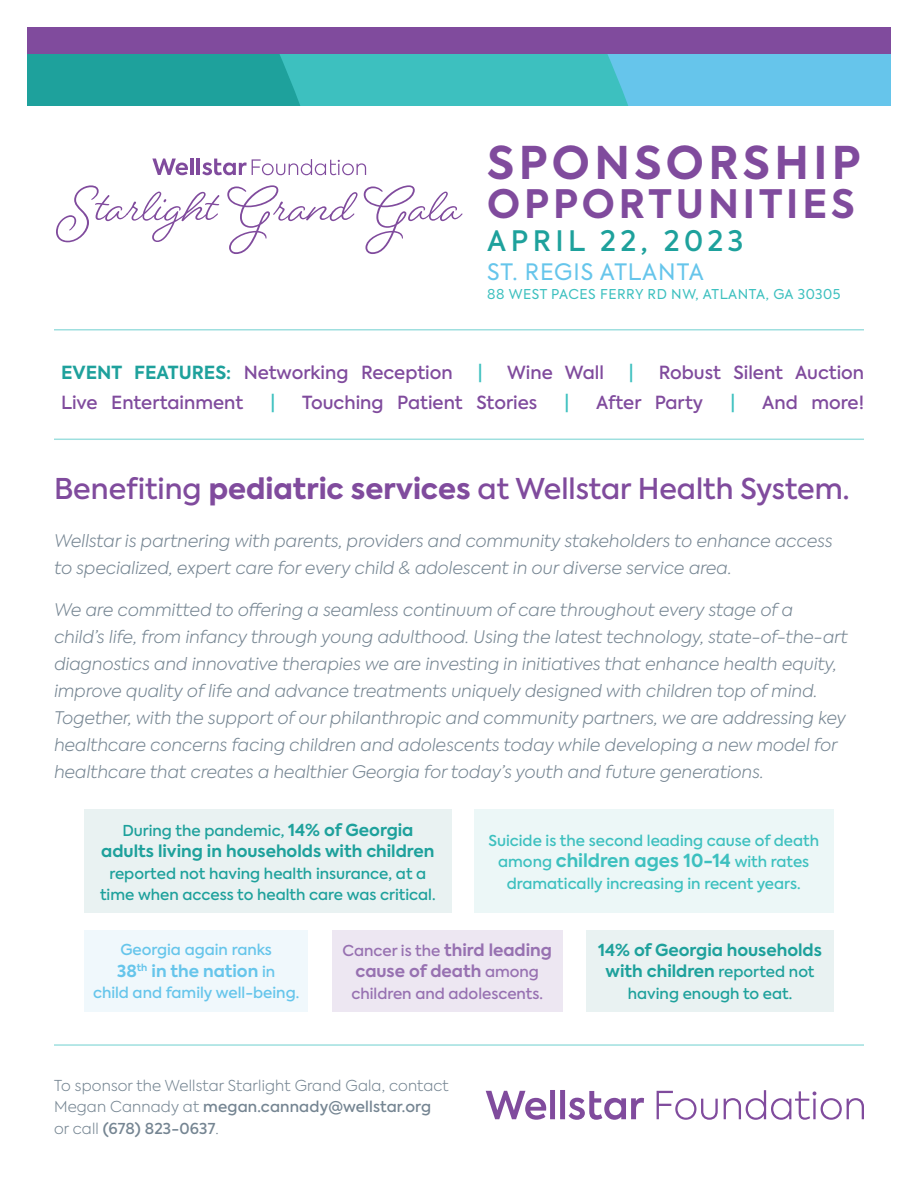
<style>
.page{position:relative;width:918px;height:1188px;background:#fff}
.page>*{position:absolute;margin:0;border:0;box-sizing:border-box;transform-origin:0 0}
.t1{font:700 52.8px "Beloved Script";color:#804b9d}
.t2{font:700 44.85px "Axiforma";letter-spacing:.1em;color:#804b9d}
.t3{font:700 39px "Axiforma";letter-spacing:.1em;color:#804b9d}
.t4{font:500 28.5px "Axiforma";color:#804b9d}
.t5{font:500 28.05px "Axiforma";letter-spacing:.16em;color:#1ea19c}
.t6{font:22.5px "Axiforma";letter-spacing:.04em;color:#66c5eb}
.t7{font:500 18px "Axiforma";color:#804b9d}
.t8{font:700 18px "Axiforma";color:#3dc0bf}
.t9{font:500 18px "Axiforma";color:#3dc0bf}
.t10{font:italic 300 17.25px/27px "Axiforma";color:#758592}
.t11{font:700 16.5px/21.6px "Axiforma";color:#1ea19c;text-align:center}
.t12{font:700 16.5px/21.6px "Axiforma";color:#9771b1;text-align:center}
.t13{font:700 16.5px "Axiforma";color:#66c5eb}
.t14{font:500 15px/21.6px "Axiforma";color:#1ea19c;text-align:center}
.t15{font:300 15px/21.6px "Axiforma";letter-spacing:.01em;color:#758592}
.t16{font:500 15px "Axiforma";color:#3dc0bf}
.t17{font:500 15px "Axiforma";color:#66c5eb}
.t18{font:500 15px "Axiforma";color:#9771b1}
.t19{font:13.5px "Axiforma";letter-spacing:.04em;color:#3dc0bf}
.s1{font-weight:700;color:#1ea19c}
.s2{font-weight:800}
.s3{font-weight:700;font-size:16.5px}
.s4{font-weight:500;font-size:15px}
.s5{font-weight:500}
</style>
<div class="page">
<svg style="left:152px;top:159px;width:36px;height:16px"></svg>
<hr style="left:191px;top:158px;width:3px;height:17px;background:#804b9d">
<hr style="left:197px;top:158px;width:3px;height:17px;background:#804b9d">
<svg style="left:202px;top:159px;width:164px;height:16px"></svg>
<svg style="left:27px;top:54px;width:864px;height:52px;background:#40b8c2"></svg>
<div style="left:27px;top:27px;width:864px;height:27px;background:#804b9d"></div>
<hr style="left:54px;top:329px;width:810px;height:2px;background:#3dc0bf">
<hr style="left:54px;top:439px;width:810px;height:1px;background:#3dc0bf">
<hr style="left:54px;top:1044px;width:810px;height:2px;background:#3dc0bf">
<svg style="left:486px;top:1090px;width:378px;height:30px"></svg>
<div style="left:84px;top:930px;width:224px;height:81px;background:#f0f8fc"></div>
<div style="left:332px;top:930px;width:231px;height:81px;background:#ede7f2"></div>
<div style="left:586px;top:930px;width:248px;height:81px;background:#e9f2f2"></div>
<div style="left:84px;top:810px;width:367px;height:103px;background:#e9f2f2"></div>
<div style="left:474px;top:810px;width:360px;height:103px;background:#ecf7f7"></div>
<h1 class="t1" style="left:66px;top:167px;width:397px">Starlight Grand Gala</h1>
<h2 class="t2" style="left:487px;top:132px;width:375px">SPONSORSHIP</h2>
<h3 class="t3" style="left:487px;top:177px;width:369px">OPPORTUNITIES</h3>
<h3 class="t5" style="left:487px;top:223px;width:258px">APRIL 22, 2023</h3>
<h3 class="t6" style="left:487px;top:257px;width:218px">ST. REGIS ATLANTA</h3>
<p class="t19" style="left:487px;top:285px;width:355px">88 WEST PACES FERRY RD NW, ATLANTA, GA 30305</p>
<p class="t7" style="left:61px;top:360px;width:393px"><span class="s1">EVENT FEATURES:</span> Networking Reception</p>
<p class="t9" style="left:478px;top:360px;width:6px">|</p>
<p class="t7" style="left:507px;top:360px;width:98px">Wine Wall</p>
<p class="t9" style="left:629px;top:360px;width:6px">|</p>
<p class="t7" style="left:659px;top:360px;width:207px">Robust Silent Auction</p>
<p class="t7" style="left:61px;top:390px;width:184px">Live Entertainment</p>
<p class="t9" style="left:271px;top:390px;width:6px">|</p>
<p class="t7" style="left:302px;top:390px;width:237px">Touching Patient Stories</p>
<p class="t9" style="left:565px;top:390px;width:6px">|</p>
<p class="t7" style="left:596px;top:390px;width:108px">After Party</p>
<p class="t9" style="left:731px;top:390px;width:6px">|</p>
<p class="t7" style="left:762px;top:390px;width:103px">And more!</p>
<h3 class="t4" style="left:54px;top:469px;width:797px">Benefiting <span class="s2">pediatric services</span> at Wellstar Health System.</h3>
<p class="t10" style="left:54px;top:527px;width:780px">Wellstar is partnering with parents, providers and community stakeholders to enhance access to specialized, expert care for every child &amp; adolescent in our diverse service area.</p>
<p class="t10" style="left:54px;top:596px;width:795px">We are committed to offering a seamless continuum of care throughout every stage of a<br>child’s life, from infancy through young adulthood. Using the latest technology, state-of-the-art diagnostics and innovative therapies we are investing in initiatives that enhance health equity, improve quality of life and advance treatments uniquely designed with children top of mind.<br>Together, with the support of our philanthropic and community partners, we are addressing key healthcare concerns facing children and adolescents today while developing a new model for healthcare that creates a healthier Georgia for today’s youth and future generations.</p>
<p class="t14" style="left:122px;top:820px;width:293px">During the pandemic, <span class="s3">14% of Georgia</span></p>
<p class="t11" style="left:101px;top:841px;width:335px">adults living in households with children</p>
<p class="t14" style="left:100px;top:863px;width:337px">reported not having health insurance, at a time when access to health care was critical.</p>
<p class="t16" style="left:488px;top:830px;width:332px">Suicide is the second leading cause of death</p>
<p class="t8" style="left:498px;top:848px;width:313px"><span class="s4">among</span> children ages 10-14 <span class="s4">with rates</span></p>
<p class="t16" style="left:507px;top:874px;width:295px">dramatically increasing in recent years.</p>
<p class="t17" style="left:120px;top:940px;width:153px">Georgia again ranks</p>
<p class="t13" style="left:117px;top:959px;width:160px">38<sup>th</sup> in the nation <span class="s4">in</span></p>
<p class="t17" style="left:93px;top:983px;width:208px">child and family well-being.</p>
<p class="t12" style="left:343px;top:939px;width:211px"><span class="s4">Cancer is the</span> third leading cause of death <span class="s4">among</span></p>
<p class="t18" style="left:351px;top:984px;width:193px">children and adolescents.</p>
<p class="t15" style="left:54px;top:1075px;width:396px">To sponsor the Wellstar Starlight Grand Gala, contact<br>Megan Cannady at <span class="s5">megan.cannady@wellstar.org </span>or call <span class="s5">(678) 823-0637</span>.</p>
<p class="t11" style="left:598px;top:939px;width:225px">14% of Georgia households with children <span class="s4">reported not</span></p>
<p class="t14" style="left:628px;top:983px;width:166px">having enough to eat.</p>
</div>
